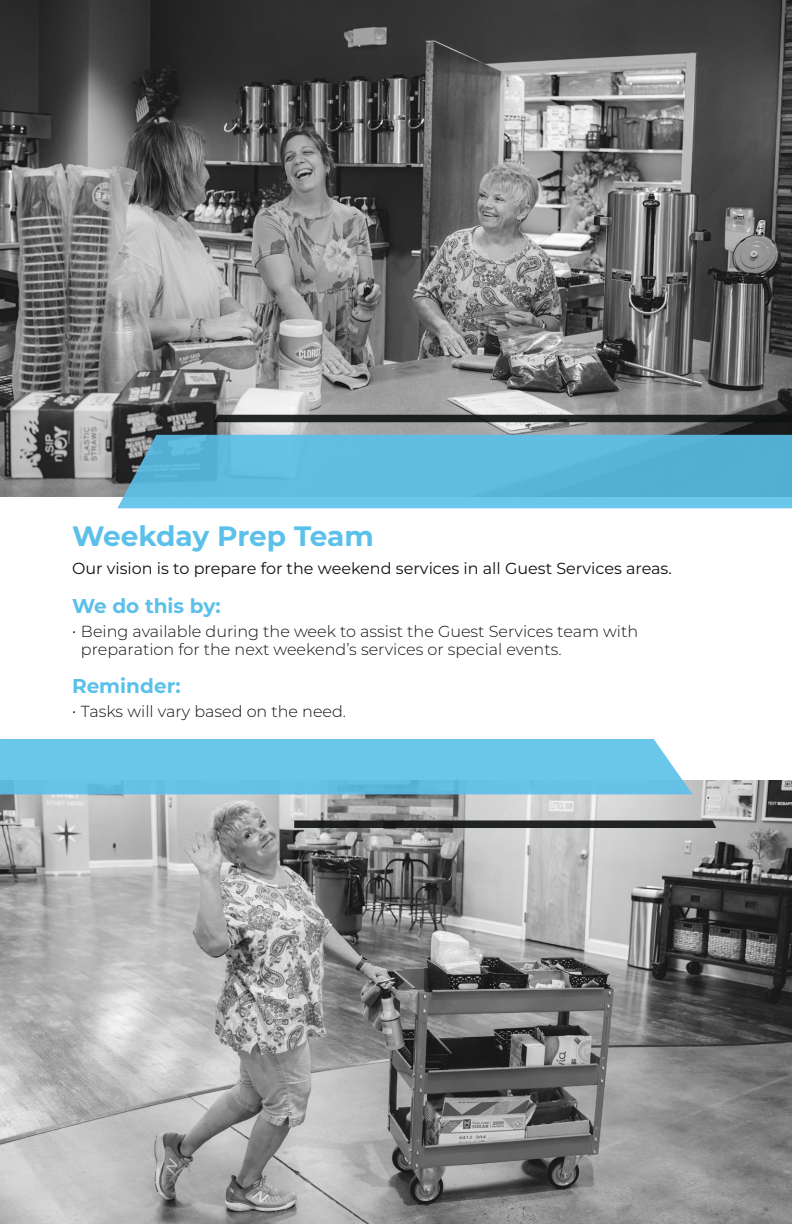
<style>
.page{position:relative;width:792px;height:1224px;background:#fff}
.page>*{position:absolute;margin:0;border:0;box-sizing:border-box;transform-origin:0 0}
.t1{font:700 28px "Montserrat";letter-spacing:-.01em;color:#5bc0ea}
.t2{font:700 20px "Montserrat";color:#5bc0ea}
.t3{font:300 16px/18px "Montserrat";color:#0e1112}
.t4{font:16px "Montserrat";color:#0e1112}
.s1{font-family:"Gotham";font-weight:400}
</style>
<div class="page">
<img style="left:0;top:0;width:792px;height:497px">
<svg style="left:117px;top:435px;width:675px;height:73px;background:#5eb6db"></svg>
<svg style="left:214px;top:415px;width:578px;height:7px;background:#1c1f20"></svg>
<img style="left:0;top:780px;width:792px;height:444px">
<svg style="left:0;top:739px;width:693px;height:55px;background:#6cc5ea"></svg>
<svg style="left:294px;top:820px;width:422px;height:8px;background:#282b2b"></svg>
<h1 class="t1" style="left:72px;top:515px;width:303px">Weekday Prep Team</h1>
<p class="t4" style="left:72px;top:558px;width:601px">Our vision is to prepare for the weekend services in all Guest Services areas.</p>
<p class="t2" style="left:72px;top:591px;width:150px">We do this by:</p>
<p class="t3" style="left:81px;top:622px;width:559px;text-indent:-9px"><span class="s1">·</span> Being available during the week to assist the Guest Services team with preparation for the next weekend’s services or special events.</p>
<p class="t2" style="left:72px;top:672px;width:110px">Reminder:</p>
<p class="t3" style="left:72px;top:702px;width:276px"><span class="s1">·</span> Tasks will vary based on the need.</p>
</div>
